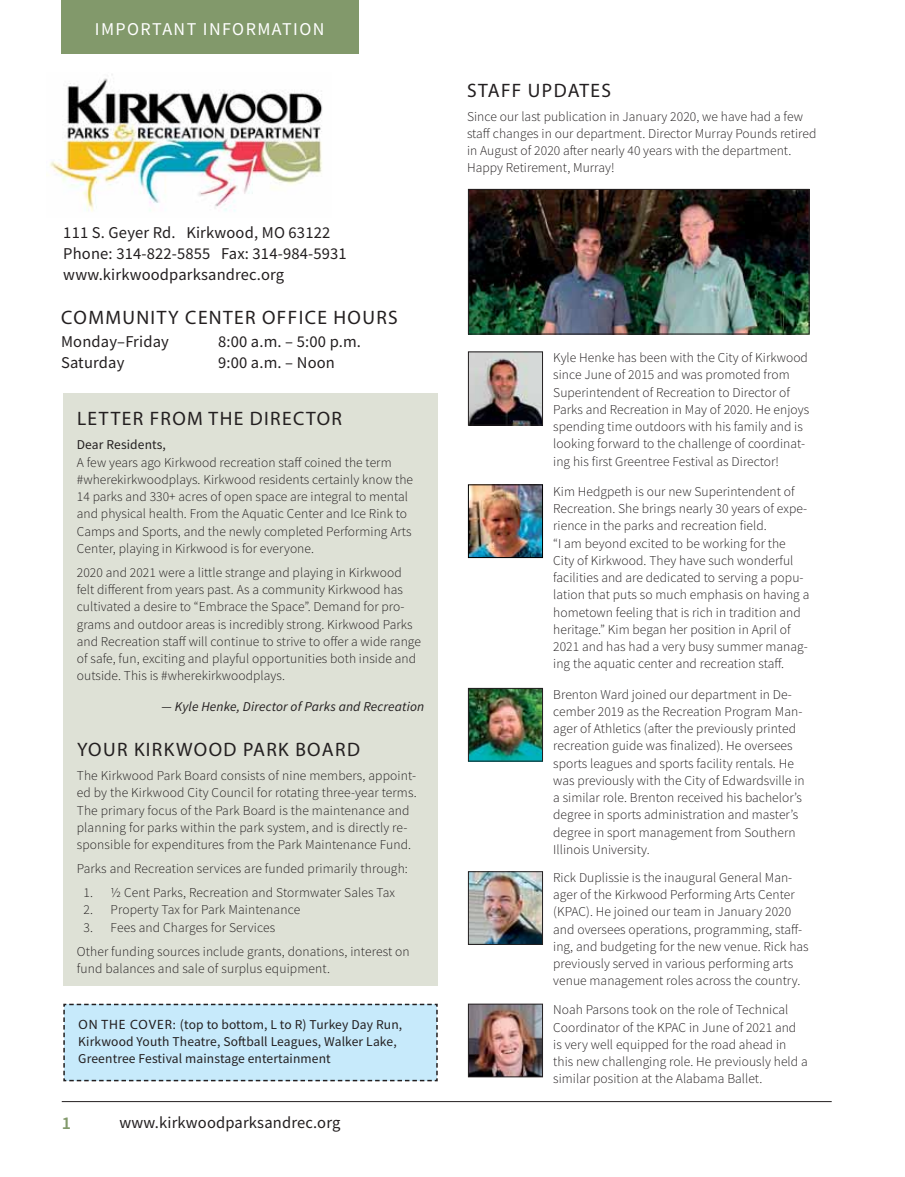
<style>
.page{position:relative;width:905px;height:1177px;background:#fff}
.page>*{position:absolute;margin:0;border:0;box-sizing:border-box;transform-origin:0 0}
.t1{font:19.5px "Myriad Pro";letter-spacing:.07em;color:#231f20}
.t2{font:18px "Source Sans Pro";letter-spacing:.08em;color:#fff}
.t3{font:600 18px "Source Sans Pro";color:#82996b}
.t4{font:16.5px/21px "Source Sans Pro";letter-spacing:.01em;color:#231f20}
.t5{font:300 13.5px/17.2px "Source Sans Pro";letter-spacing:.005em;color:#231f20}
.t6{font:13.5px/17.2px "Source Sans Pro";letter-spacing:.01em;color:#231f20}
.t7{font:italic 13.5px "Source Sans Pro";letter-spacing:.01em;color:#231f20}
.s1{font-family:"Myriad Pro"}
</style>
<div class="page">
<hr style="left:62px;top:1101px;width:769px;height:1px;background:#231f20">
<div style="left:63px;top:392px;width:374px;height:593px;background:#dee1d6"></div>
<div style="left:61px;top:0;width:297px;height:53px;background:#82996b"></div>
<img style="left:50px;top:74px;width:273px;height:138px">
<div style="left:63px;top:1003px;width:375px;height:79px;background:#c7eafb"></div>
<img style="left:470px;top:354px;width:70px;height:69px">
<div style="left:468px;top:352px;width:74px;height:73px;border:1px solid #231f20"></div>
<img style="left:470px;top:486px;width:70px;height:70px">
<div style="left:468px;top:484px;width:74px;height:74px;border:1px solid #000"></div>
<img style="left:470px;top:690px;width:70px;height:69px">
<div style="left:468px;top:688px;width:74px;height:73px;border:1px solid #231f20"></div>
<img style="left:470px;top:191px;width:337px;height:141px">
<div style="left:468px;top:189px;width:341px;height:145px;border:1px solid #231f20"></div>
<img style="left:470px;top:873px;width:70px;height:69px">
<div style="left:468px;top:871px;width:74px;height:73px;border:1px solid #231f20"></div>
<img style="left:470px;top:1006px;width:70px;height:69px">
<div style="left:468px;top:1004px;width:74px;height:73px;border:1px solid #231f20"></div>
<h2 class="t2" style="left:95px;top:22px;width:231px">IMPORTANT INFORMATION</h2>
<p class="t4" style="left:63px;top:224px;width:285px">111 S. Geyer Rd. Kirkwood, MO 63122<br>Phone: 314-822-5855 Fax: 314-984-5931 www.kirkwoodparksandrec.org</p>
<h1 class="t1" style="left:61px;top:306px;width:338px">COMMUNITY CENTER OFFICE HOURS</h1>
<p class="t4" style="left:61px;top:332px;width:109px">Monday–Friday<br>Saturday</p>
<p class="t4" style="left:218px;top:332px;width:144px">8:00 a.m. – 5:00 p.m.<br>9:00 a.m. – Noon</p>
<h1 class="t1" style="left:77px;top:407px;width:266px">LETTER FROM THE DIRECTOR</h1>
<p class="t6" style="left:77px;top:437px;width:91px">Dear Residents,</p>
<p class="t5" style="left:77px;top:454px;width:338px">A few years ago Kirkwood recreation staff coined the term #wherekirkwoodplays. Kirkwood residents certainly know the 14 parks and 330+ acres of open space are integral to mental and physical health. From the Aquatic Center and Ice Rink to Camps and Sports, and the newly completed Performing Arts Center, playing in Kirkwood is for everyone.</p>
<p class="t5" style="left:77px;top:565px;width:345px">2020 and 2021 were a little strange and playing in Kirkwood felt different from years past. As a community Kirkwood has cultivated a desire to “Embrace the Space”. Demand for pro&shy;grams and outdoor areas is incredibly strong. Kirkwood Parks and Recreation staff will continue to strive to offer a wide range of safe, fun, exciting and playful opportunities both inside and outside. This is #wherekirkwoodplays.</p>
<p class="t7" style="left:161px;top:701px;width:264px">— Kyle Henke, Director of Parks and Recreation</p>
<h1 class="t1" style="left:77px;top:738px;width:284px">YOUR KIRKWOOD PARK BOARD</h1>
<p class="t5" style="left:77px;top:768px;width:341px">The Kirkwood Park Board consists of nine members, appoint&shy;ed by the Kirkwood City Council for rotating three-year terms.<br>The primary focus of the Park Board is the maintenance and planning for parks within the park system, and is directly re&shy;sponsible for expenditures from the Park Maintenance Fund.</p>
<p class="t5" style="left:77px;top:861px;width:332px">Parks and Recreation services are funded primarily through:</p>
<p class="t5" style="left:84px;top:885px;width:313px">1. ½ Cent Parks, Recreation and Stormwater Sales Tax</p>
<p class="t5" style="left:84px;top:902px;width:218px">2. Property Tax for Park Maintenance</p>
<p class="t5" style="left:77px;top:916px;width:334px;line-height:24px;text-indent:7px">3. Fees and Charges for Services<br>Other funding sources include grants, donations, interest on</p>
<p class="t5" style="left:77px;top:961px;width:255px">fund balances and sale of surplus equipment.</p>
<p class="t6" style="left:78px;top:1017px;width:325px"><span class="s1">ON THE COVER:</span> (top to bottom, L to R) Turkey Day Run,<br>Kirkwood Youth Theatre, Softball Leagues, Walker Lake,<br>Greentree Festival mainstage entertainment</p>
<h2 class="t3" style="left:62px;top:1116px;width:11px">1</h2>
<p class="t4" style="left:119px;top:1113px;width:222px">www.kirkwoodparksandrec.org</p>
<h1 class="t1" style="left:467px;top:78px;width:145px">STAFF UPDATES</h1>
<p class="t5" style="left:467px;top:109px;width:351px">Since our last publication in January 2020, we have had a few staff changes in our department. Director Murray Pounds retired in August of 2020 after nearly 40 years with the department.<br>Happy Retirement, Murray!</p>
<p class="t5" style="left:553px;top:350px;width:257px">Kyle Henke has been with the City of Kirkwood since June of 2015 and was promoted from Superintendent of Recreation to Director of Parks and Recreation in May of 2020. He enjoys spending time outdoors with his family and is looking forward to the challenge of coordinat&shy;ing his first Greentree Festival as Director!</p>
<p class="t5" style="left:553px;top:484px;width:257px">Kim Hedgpeth is our new Superintendent of Recreation. She brings nearly 30 years of expe&shy;rience in the parks and recreation field.<br>“I am beyond excited to be working for the City of Kirkwood. They have such wonderful facilities and are dedicated to serving a popu&shy;lation that puts so much emphasis on having a hometown feeling that is rich in tradition and heritage.” Kim began her position in April of 2021 and has had a very busy summer manag&shy;ing the aquatic center and recreation staff.</p>
<p class="t5" style="left:553px;top:686px;width:253px">Brenton Ward joined our department in De&shy;cember 2019 as the Recreation Program Man&shy;ager of Athletics (after the previously printed recreation guide was finalized). He oversees sports leagues and sports facility rentals. He was previously with the City of Edwardsville in a similar role. Brenton received his bachelor’s degree in sports administration and master’s degree in sport management from Southern Illinois University.</p>
<p class="t5" style="left:553px;top:870px;width:257px">Rick Duplissie is the inaugural General Man&shy;ager of the Kirkwood Performing Arts Center (KPAC). He joined our team in January 2020 and oversees operations, programming, staff&shy;ing, and budgeting for the new venue. Rick has previously served in various performing arts venue management roles across the country.</p>
<p class="t5" style="left:553px;top:1002px;width:256px">Noah Parsons took on the role of Technical Coordinator of the KPAC in June of 2021 and is very well equipped for the road ahead in this new challenging role. He previously held a similar position at the Alabama Ballet.</p>
</div>
